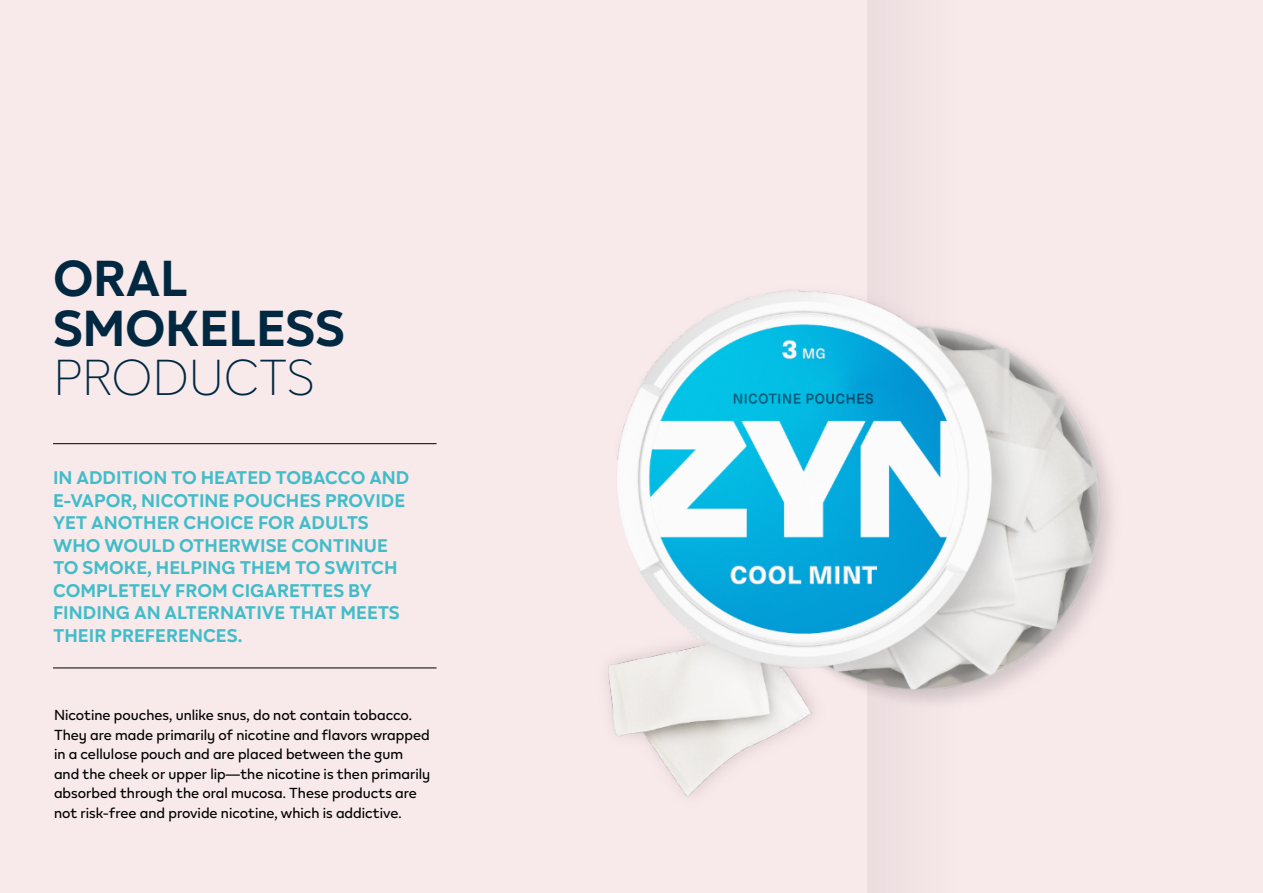
<style>
.page{position:relative;width:1263px;height:893px;background:#f8e9eb}
.page>*{position:absolute;margin:0;border:0;box-sizing:border-box;transform-origin:0 0}
.t1{font:700 49.5px/49.5px "IQOS";letter-spacing:-.01em;color:#002841}
.t2{font:300 49.5px "IQOS";letter-spacing:-.01em;color:#002841}
.t3{font:700 18px/22.5px "IQOS";color:#41bdc9}
.t4{font:14.25px/19.5px "IQOS";color:#000}
</style>
<div class="page">
<hr style="left:53px;top:443px;width:383px;height:1px;background:#000">
<hr style="left:53px;top:668px;width:383px;height:1px;background:#000">
<img style="left:396px;top:179px;width:716px;height:635px">
<h1 class="t1" style="left:53px;top:251px;width:294px">ORAL<br>SMOKELESS</h1>
<h1 class="t2" style="left:53px;top:340px;width:263px">PRODUCTS</h1>
<p class="t3" style="left:53px;top:466px;width:358px">IN ADDITION TO HEATED TOBACCO AND<br>E-VAPOR, NICOTINE POUCHES PROVIDE<br>YET ANOTHER CHOICE FOR ADULTS<br>WHO WOULD OTHERWISE CONTINUE<br>TO SMOKE, HELPING THEM TO SWITCH<br>COMPLETELY FROM CIGARETTES BY<br>FINDING AN ALTERNATIVE THAT MEETS<br>THEIR PREFERENCES.</p>
<p class="t4" style="left:54px;top:705px;width:378px">Nicotine pouches, unlike snus, do not contain tobacco.<br>They are made primarily of nicotine and flavors wrapped in a cellulose pouch and are placed between the gum and the cheek or upper lip—the nicotine is then primarily absorbed through the oral mucosa. These products are not risk-free and provide nicotine, which is addictive.</p>
</div>
